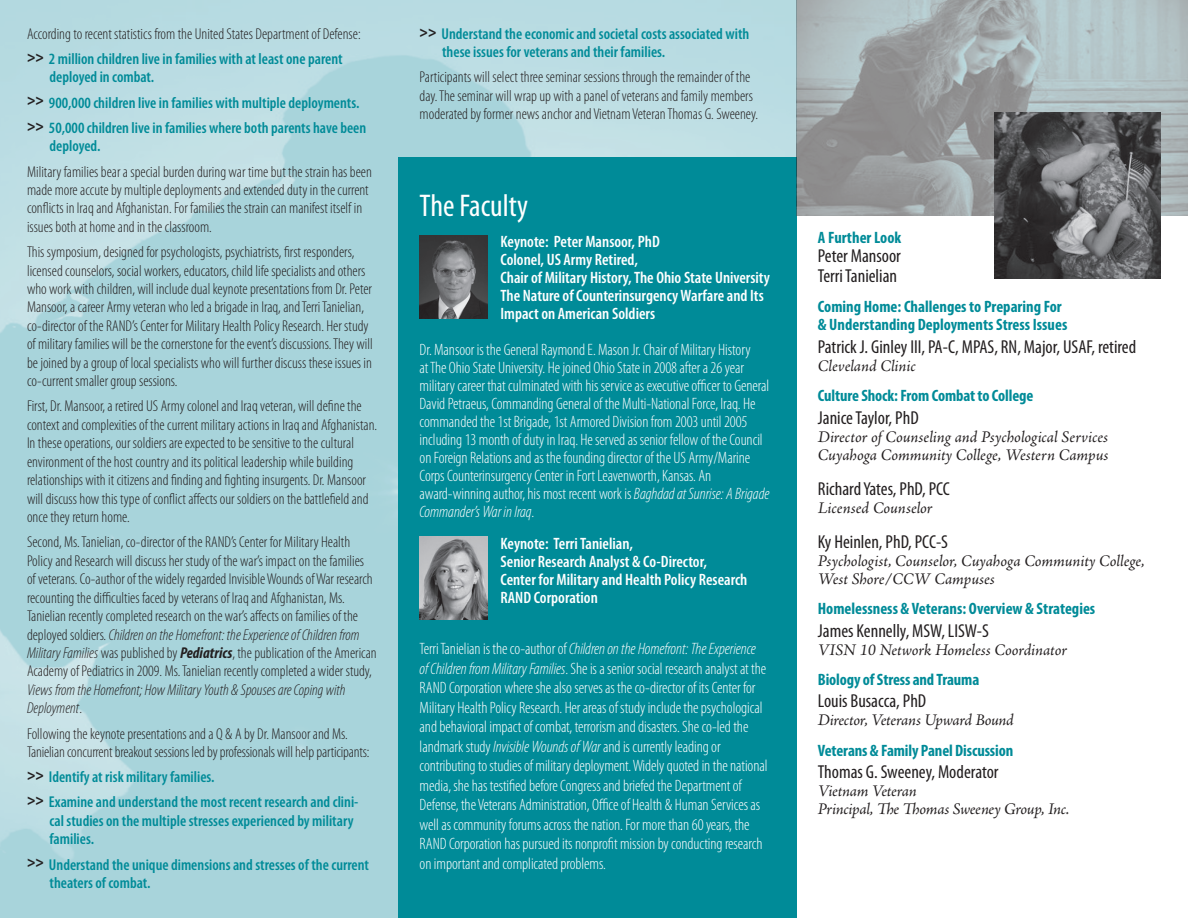
<style>
.page{position:relative;width:1188px;height:918px;background:#fff}
.page>*{position:absolute;margin:0;border:0;box-sizing:border-box;transform-origin:0 0}
.t1{font:condensed 31.5px "Myriad Pro";color:#fff}
.t2{font:condensed 18.75px/19.5px "Myriad Pro";color:#231f20}
.t3{font:300 condensed 16.5px/19.5px "Myriad Pro";letter-spacing:-.005em;color:#fff}
.t4{font:italic 16.5px/18px "Adobe Jenson Pro";letter-spacing:-.005em;color:#231f20}
.t5{font:600 condensed 16.5px/18px "Myriad Pro";color:#fff}
.t6{font:700 condensed 16.5px/18px "Myriad Pro";color:#008b98}
.t7{font:300 condensed 15.75px/18.5px "Myriad Pro";color:#231f20}
.t8{font:600 condensed 15.75px/18.5px "Myriad Pro";color:#008b98}
.s1{font-weight:900;color:#231f20}
.s2{font-style:italic}
.s3{font-weight:700;font-style:italic}
</style>
<div class="page">
<div style="left:398px;top:157px;width:398px;height:761px;background:#008b98"></div>
<img style="left:420px;top:236px;width:67px;height:82px">
<img style="left:420px;top:537px;width:67px;height:82px">
<img style="left:796px;top:0;width:392px;height:216px">
<img style="left:995px;top:113px;width:166px;height:166px">
<p class="t7" style="left:27px;top:24px;width:335px">According to recent statistics from the United States Department of Defense:</p>
<p class="t8" style="left:50px;top:49px;width:295px;text-indent:-22px"><span class="s1">&gt;&gt;</span> 2 million children live in families with at least one parent deployed in combat.</p>
<p class="t8" style="left:27px;top:93px;width:334px"><span class="s1">&gt;&gt;</span> 900,000 children live in families with multiple deployments.</p>
<p class="t8" style="left:50px;top:118px;width:318px;text-indent:-22px"><span class="s1">&gt;&gt;</span> 50,000 children live in families where both parents have been deployed.</p>
<p class="t7" style="left:27px;top:162px;width:346px">Military families bear a special burden during war time but the strain has been made more accute by multiple deployments and extended duty in the current conflicts in Iraq and Afghanistan. For families the strain can manifest itself in issues both at home and in the classroom.</p>
<p class="t7" style="left:27px;top:243px;width:347px">This symposium, designed for psychologists, psychiatrists, first responders, licensed counselors, social workers, educators, child life specialists and others who work with children, will include dual keynote presentations from Dr. Peter Mansoor, a career Army veteran who led a brigade in Iraq, and Terri Tanielian, co-director of the RAND’s Center for Military Health Policy Research. Her study of military families will be the cornerstone for the event’s discussions. They will be joined by a group of local specialists who will further discuss these issues in co-current smaller group sessions.</p>
<p class="t7" style="left:27px;top:397px;width:352px">First, Dr. Mansoor, a retired US Army colonel and Iraq veteran, will define the context and complexities of the current military actions in Iraq and Afghanistan.<br>In these operations, our soldiers are expected to be sensitive to the cultural environment of the host country and its political leadership while building relationships with it citizens and finding and fighting insurgents. Dr. Mansoor will discuss how this type of conflict affects our soldiers on the battlefield and once they return home.</p>
<p class="t7" style="left:27px;top:533px;width:351px">Second, Ms. Tanielian, co-director of the RAND’s Center for Military Health Policy and Research will discuss her study of the war’s impact on the families<br>of veterans. Co-author of the widely regarded Invisible Wounds of War research recounting the difficulties faced by veterans of Iraq and Afghanistan, Ms.<br>Tanielian recently completed research on the war’s affects on families of the deployed soldiers. <span class="s2">Children on the Homefront: the Experience of Children from Military Families</span> was published by <span class="s3">Pediatrics</span>, the publication of the American Academy of Pediatrics in 2009. Ms. Tanielian recently completed a wider study, <span class="s2">Views from the Homefront; How Military Youth &amp; Spouses are Coping with Deployment</span>.</p>
<p class="t7" style="left:27px;top:724px;width:344px">Following the keynote presentations and a Q &amp; A by Dr. Mansoor and Ms.<br>Tanielian concurrent breakout sessions led by professionals will help participants:</p>
<p class="t8" style="left:27px;top:767px;width:189px"><span class="s1">&gt;&gt;</span> Identify at risk military families.</p>
<p class="t8" style="left:50px;top:793px;width:310px;text-indent:-22px"><span class="s1">&gt;&gt;</span> Examine and understand the most recent research and clini&shy;cal studies on the multiple stresses experienced by military families.</p>
<p class="t8" style="left:50px;top:855px;width:321px;text-indent:-22px"><span class="s1">&gt;&gt;</span> Understand the unique dimensions and stresses of the current theaters of combat.</p>
<p class="t8" style="left:442px;top:24px;width:309px;text-indent:-22px"><span class="s1">&gt;&gt;</span> Understand the economic and societal costs associated with these issues for veterans and their families.</p>
<p class="t7" style="left:420px;top:68px;width:340px">Participants will select three seminar sessions through the remainder of the day. The seminar will wrap up with a panel of veterans and family members moderated by former news anchor and Vietnam Veteran Thomas G. Sweeney.</p>
<p class="t1" style="left:420px;top:186px;width:110px">The Faculty</p>
<p class="t5" style="left:501px;top:232px;width:271px">Keynote: Peter Mansoor, PhD<br>Colonel, US Army Retired,<br>Chair of Military History, The Ohio State University The Nature of Counterinsurgency Warfare and Its Impact on American Soldiers</p>
<p class="t3" style="left:420px;top:341px;width:351px;line-height:18px">Dr. Mansoor is the General Raymond E. Mason Jr. Chair of Military History<br>at The Ohio State University. He joined Ohio State in 2008 after a 26 year military career that culminated with his service as executive officer to General David Petraeus, Commanding General of the Multi-National Force, Iraq. He commanded the 1st Brigade, 1st Armored Division from 2003 until 2005 including 13 month of duty in Iraq. He served as senior fellow of the Council on Foreign Relations and as the founding director of the US Army/Marine Corps Counterinsurgency Center in Fort Leavenworth, Kansas. An award-winning author, his most recent work is <span class="s2">Baghdad at Sunrise: A Brigade Commander’s War in Iraq</span>.</p>
<p class="t5" style="left:501px;top:534px;width:248px">Keynote: Terri Tanielian,<br>Senior Research Analyst &amp; Co-Director,<br>Center for Military and Health Policy Research RAND Corporation</p>
<p class="t3" style="left:420px;top:639px;width:349px">Terri Tanielian is the co-author of <span class="s2">Children on the Homefront:The Experience of Children from Military Families</span>. She is a senior social research analyst at the RAND Corporation where she also serves as the co-director of its Center for Military Health Policy Research. Her areas of study include the psychological and behavioral impact of combat, terrorism and disasters. She co-led the landmark study <span class="s2">Invisible Wounds of War</span> and is currently leading or contributing to studies of military deployment. Widely quoted in the national media, she has testified before Congress and briefed the Department of Defense, the Veterans Administration, Office of Health &amp; Human Services as well as community forums across the nation. For more than 60 years, the RAND Corporation has pursued its nonprofit mission by conducting research on important and complicated problems.</p>
<p class="t6" style="left:818px;top:228px;width:85px">A Further Look</p>
<p class="t2" style="left:818px;top:246px;width:85px">Peter Mansoor<br>Terri Tanielian</p>
<p class="t6" style="left:818px;top:297px;width:251px">Coming Home: Challenges to Preparing For &amp; Understanding Deployments Stress Issues</p>
<p class="t2" style="left:818px;top:336px;width:320px">Patrick J. Ginley III, PA-C, MPAS, RN, Major, USAF, retired</p>
<p class="t4" style="left:818px;top:358px;width:99px">Cleveland Clinic</p>
<p class="t6" style="left:818px;top:386px;width:217px">Culture Shock: From Combat to College</p>
<p class="t2" style="left:818px;top:407px;width:102px">Janice Taylor, PhD</p>
<p class="t4" style="left:818px;top:428px;width:292px">Director of Counseling and Psychological Services<br>Cuyahoga Community College, Western Campus</p>
<p class="t2" style="left:818px;top:478px;width:134px">Richard Yates, PhD, PCC</p>
<p class="t4" style="left:818px;top:499px;width:116px">Licensed Counselor</p>
<p class="t2" style="left:818px;top:531px;width:132px">Ky Heinlen, PhD, PCC-S</p>
<p class="t4" style="left:818px;top:552px;width:328px">Psychologist, Counselor, Cuyahoga Community College,<br>West Shore/CCW Campuses</p>
<p class="t6" style="left:818px;top:599px;width:279px">Homelessness &amp; Veterans: Overview &amp; Strategies</p>
<p class="t2" style="left:818px;top:620px;width:172px">James Kennelly, MSW, LISW-S</p>
<p class="t4" style="left:818px;top:641px;width:251px">VISN 10 Network Homeless Coordinator</p>
<p class="t6" style="left:818px;top:670px;width:163px">Biology of Stress and Trauma</p>
<p class="t2" style="left:818px;top:691px;width:110px">Louis Busacca, PhD</p>
<p class="t4" style="left:818px;top:712px;width:198px">Director, Veterans Upward Bound</p>
<p class="t6" style="left:818px;top:741px;width:197px">Veterans &amp; Family Panel Discussion</p>
<p class="t2" style="left:818px;top:762px;width:182px">Thomas G. Sweeney, Moderator</p>
<p class="t4" style="left:818px;top:783px;width:253px">Vietnam Veteran<br>Principal, The Thomas Sweeney Group, Inc.</p>
</div>
